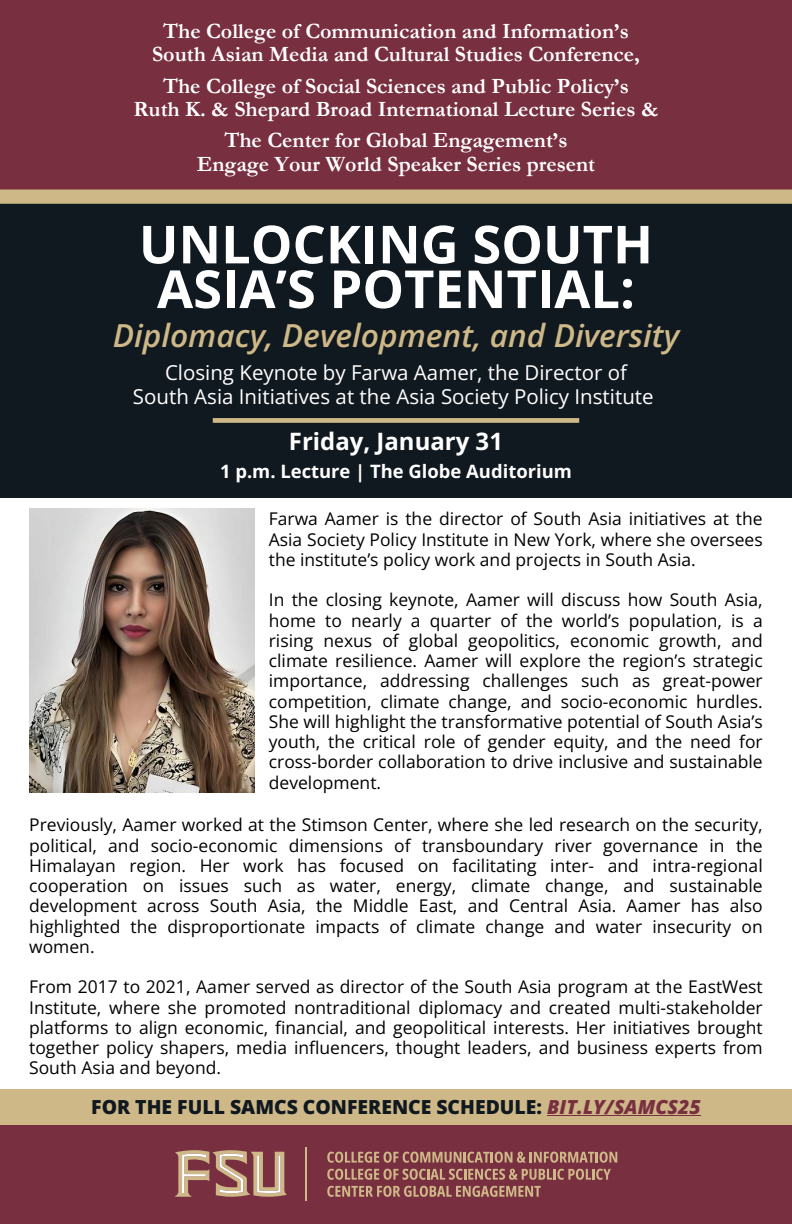
<style>
.page{position:relative;width:792px;height:1224px;background:#fff}
.page>*{position:absolute;margin:0;border:0;box-sizing:border-box;transform-origin:0 0}
.t1{font:700 52.5px/44.7px "Open Sans";color:#fff;text-align:center}
.t2{font:italic 600 31.7px "Open Sans";color:#ceb888}
.t3{font:700 24px "Open Sans";color:#fff}
.t4{font:700 22px/23.3px "Garamond";color:#fff;text-align:center}
.t5{font:20.5px/23.8px "Open Sans";color:#fff;text-align:center}
.t6{font:800 19.4px "Open Sans";color:#101820}
.t7{font:700 18.4px "Open Sans";color:#fff}
.t8{font:17.5px/20.2px "Open Sans";color:#000;text-align:justify}
.s1{font-style:italic;color:#782f40}
</style>
<div class="page">
<div style="left:0;top:197px;width:792px;height:301px;background:#101820"></div>
<div style="left:213px;top:418px;width:366px;height:5px;background:#ceb888"></div>
<div style="left:0;top:0;width:792px;height:197px;background:#782f40"></div>
<div style="left:0;top:190px;width:792px;height:14px;background:#ceb888"></div>
<div style="left:0;top:1124px;width:792px;height:100px;background:#782f40"></div>
<svg style="left:327px;top:1152px;width:290px;height:11px"></svg>
<svg style="left:327px;top:1169px;width:284px;height:11px"></svg>
<svg style="left:327px;top:1186px;width:214px;height:11px"></svg>
<hr style="left:305px;top:1148px;width:2px;height:53px;background:#ceb888">
<svg style="left:174px;top:1150px;width:113px;height:47px"></svg>
<div style="left:0;top:1089px;width:792px;height:35px;background:#ceb888"></div>
<hr style="left:547px;top:1115px;width:154px;height:1px;background:#782f40">
<img style="left:29px;top:509px;width:225px;height:283px">
<p class="t4" style="left:152px;top:19px;width:489px">The College of Communication and Information’s<br>South Asian Media and Cultural Studies Conference,</p>
<p class="t4" style="left:133px;top:74px;width:527px">The College of Social Sciences and Public Policy’s<br>Ruth K. &amp; Shepard Broad International Lecture Series &amp;</p>
<p class="t4" style="left:197px;top:129px;width:400px">The Center for Global Engagement’s<br>Engage Your World Speaker Series present</p>
<h1 class="t1" style="left:139px;top:221px;width:516px">UNLOCKING SOUTH<br>ASIA’S POTENTIAL:</h1>
<h2 class="t2" style="left:113px;top:314px;width:568px">Diplomacy, Development, and Diversity</h2>
<p class="t5" style="left:133px;top:360px;width:522px">Closing Keynote by Farwa Aamer, the Director of<br>South Asia Initiatives at the Asia Society Policy Institute</p>
<h3 class="t3" style="left:289px;top:424px;width:216px">Friday, January 31</h3>
<p class="t7" style="left:220px;top:459px;width:353px">1 p.m. Lecture | The Globe Auditorium</p>
<p class="t8" style="left:269px;top:508px;width:495px">Farwa Aamer is the director of South Asia initiatives at the Asia Society Policy Institute in New York, where she oversees the institute’s policy work and projects in South Asia.</p>
<p class="t8" style="left:269px;top:589px;width:495px">In the closing keynote, Aamer will discuss how South Asia, home to nearly a quarter of the world’s population, is a rising nexus of global geopolitics, economic growth, and climate resilience. Aamer will explore the region’s strategic importance, addressing challenges such as great-power competition, climate change, and socio-economic hurdles.<br>She will highlight the transformative potential of South Asia’s youth, the critical role of gender equity, and the need for cross-border collaboration to drive inclusive and sustainable development.</p>
<p class="t8" style="left:29px;top:814px;width:735px">Previously, Aamer worked at the Stimson Center, where she led research on the security, political, and socio-economic dimensions of transboundary river governance in the Himalayan region. Her work has focused on facilitating inter- and intra-regional cooperation on issues such as water, energy, climate change, and sustainable development across South Asia, the Middle East, and Central Asia. Aamer has also highlighted the disproportionate impacts of climate change and water insecurity on women.</p>
<p class="t8" style="left:29px;top:976px;width:735px">From 2017 to 2021, Aamer served as director of the South Asia program at the EastWest Institute, where she promoted nontraditional diplomacy and created multi-stakeholder platforms to align economic, financial, and geopolitical interests. Her initiatives brought together policy shapers, media influencers, thought leaders, and business experts from South Asia and beyond.</p>
<p class="t6" style="left:91px;top:1092px;width:611px">FOR THE FULL SAMCS CONFERENCE SCHEDULE: <span class="s1">BIT.LY/SAMCS25</span></p>
</div>
